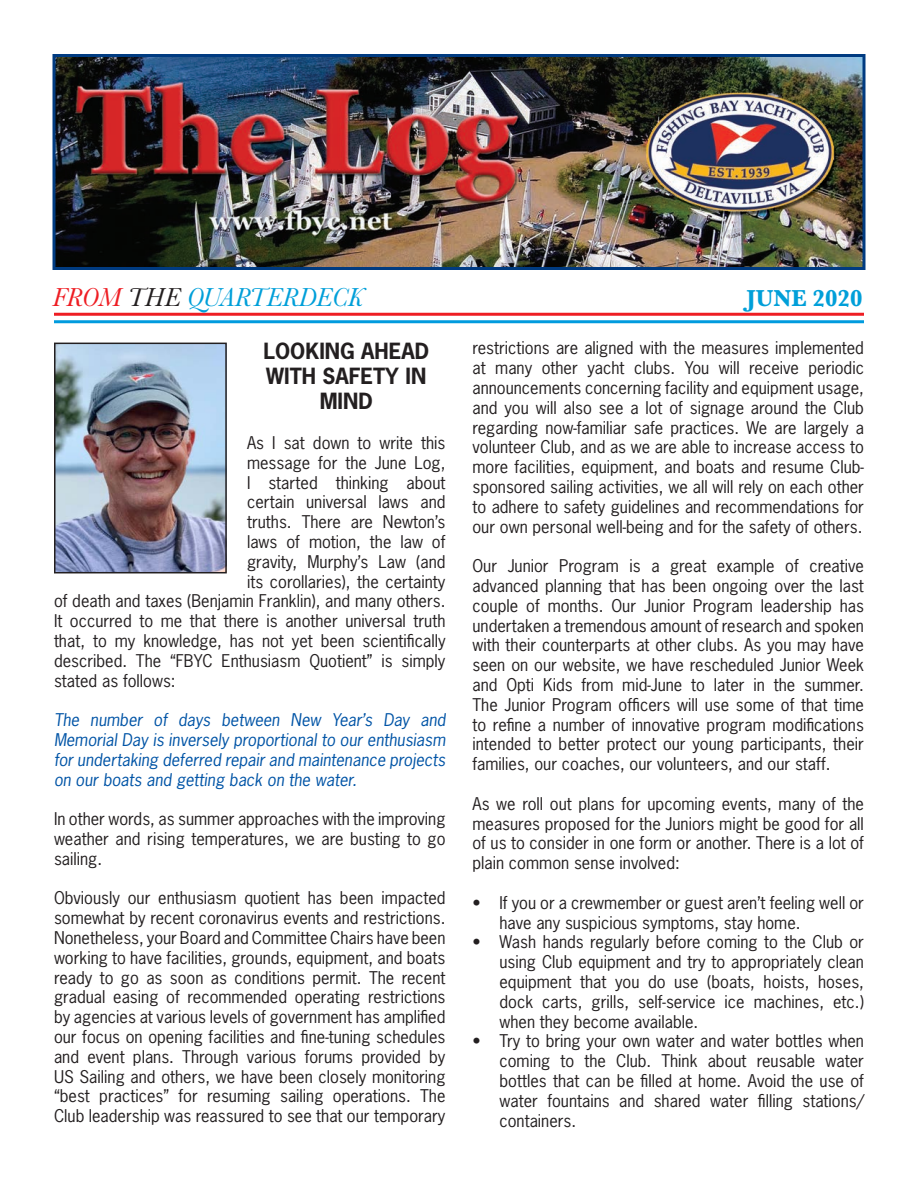
<style>
.page{position:relative;width:918px;height:1188px;background:#fff}
.page>*{position:absolute;margin:0;border:0;box-sizing:border-box;transform-origin:0 0}
.t1{font:italic 27px "Baskerville";color:#009fd9;scale:.96 1}
.t2{font:700 24px "Baskerville";color:#009fd9;scale:.96 1}
.t3{font:700 21px/25.2px "News Gothic Std";color:#231f20;text-align:center}
.t4{font:16.5px/19.8px "News Gothic Std";color:#231f20;text-align:justify}
.t5{font:italic 16.5px/19.8px "News Gothic Std";color:#0154a6;text-align:justify}
.s1{color:#ee1d23}
.s2{color:#231f20}
</style>
<div class="page">
<img style="left:56px;top:58px;width:806px;height:208px">
<div style="left:52px;top:54px;width:814px;height:216px;border:3px solid #003b81"></div>
<hr style="left:54px;top:320px;width:810px;height:3px;background:#009bde">
<hr style="left:54px;top:313px;width:810px;height:3px;background:#ee1d23">
<img style="left:57px;top:346px;width:167px;height:224px">
<div style="left:54px;top:343px;width:173px;height:230px;border:2px solid #231f20"></div>
<p class="t1" style="left:52px;top:280px;width:325px"><span class="s1">FROM</span> <span class="s2">THE</span> QUARTERDECK</p>
<p class="t2" style="left:747px;top:282px;width:122px">JUNE 2020</p>
<p class="t4" style="left:472px;top:338px;width:393px">restrictions are aligned with the measures implemented at many other yacht clubs. You will receive periodic announcements concerning facility and equipment usage, and you will also see a lot of signage around the Club regarding now-familiar safe practices. We are largely a volunteer Club, and as we are able to increase access to more facilities, equipment, and boats and resume Club&shy;sponsored sailing activities, we all will rely on each other to adhere to safety guidelines and recommendations for our own personal well-being and for the safety of others.</p>
<p class="t4" style="left:472px;top:556px;width:393px">Our Junior Program is a great example of creative advanced planning that has been ongoing over the last couple of months. Our Junior Program leadership has undertaken a tremendous amount of research and spoken with their counterparts at other clubs. As you may have seen on our website, we have rescheduled Junior Week and Opti Kids from mid-June to later in the summer.<br>The Junior Program officers will use some of that time to refine a number of innovative program modifications intended to better protect our young participants, their families, our coaches, our volunteers, and our staff.</p>
<p class="t4" style="left:472px;top:794px;width:393px">As we roll out plans for upcoming events, many of the measures proposed for the Juniors might be good for all of us to consider in one form or another. There is a lot of plain common sense involved:</p>
<p class="t4" style="left:499px;top:893px;width:366px;text-indent:-27px">• If you or a crewmember or guest aren’t feeling well or have any suspicious symptoms, stay home.</p>
<p class="t4" style="left:499px;top:932px;width:366px;text-indent:-27px">• Wash hands regularly before coming to the Club or using Club equipment and try to appropriately clean equipment that you do use (boats, hoists, hoses, dock carts, grills, self-service ice machines, etc.) when they become available.</p>
<p class="t4" style="left:499px;top:1031px;width:366px;text-indent:-27px">• Try to bring your own water and water bottles when coming to the Club. Think about reusable water bottles that can be filled at home. Avoid the use of water fountains and shared water filling stations/ containers.</p>
<p class="t3" style="left:263px;top:338px;width:167px">LOOKING AHEAD<br>WITH SAFETY IN<br>MIND</p>
<p class="t4" style="left:247px;top:433px;width:200px">As I sat down to write this</p>
<p class="t4" style="left:247px;top:452px;width:200px">message for the June Log,</p>
<p class="t4" style="left:247px;top:472px;width:200px">I started thinking about</p>
<p class="t4" style="left:247px;top:492px;width:200px">certain universal laws and</p>
<p class="t4" style="left:247px;top:512px;width:200px">truths. There are Newton’s</p>
<p class="t4" style="left:247px;top:532px;width:200px">laws of motion, the law of</p>
<p class="t4" style="left:247px;top:551px;width:200px">gravity, Murphy’s Law (and</p>
<p class="t4" style="left:247px;top:571px;width:200px">its corollaries), the certainty</p>
<p class="t4" style="left:54px;top:591px;width:393px">of death and taxes (Benjamin Franklin), and many others.</p>
<p class="t4" style="left:54px;top:611px;width:393px">It occurred to me that there is another universal truth</p>
<p class="t4" style="left:54px;top:631px;width:393px">that, to my knowledge, has not yet been scientifically</p>
<p class="t4" style="left:54px;top:650px;width:393px">described. The “FBYC Enthusiasm Quotient” is simply</p>
<p class="t4" style="left:54px;top:670px;width:123px">stated as follows:</p>
<p class="t5" style="left:54px;top:710px;width:393px">The number of days between New Year’s Day and Memorial Day is inversely proportional to our enthusiasm for undertaking deferred repair and maintenance projects on our boats and getting back on the water.</p>
<p class="t4" style="left:54px;top:809px;width:393px">In other words, as summer approaches with the improving weather and rising temperatures, we are busting to go sailing.</p>
<p class="t4" style="left:54px;top:888px;width:393px">Obviously our enthusiasm quotient has been impacted somewhat by recent coronavirus events and restrictions.<br>Nonetheless, your Board and Committee Chairs have been working to have facilities, grounds, equipment, and boats ready to go as soon as conditions permit. The recent gradual easing of recommended operating restrictions by agencies at various levels of government has amplified our focus on opening facilities and fine-tuning schedules and event plans. Through various forums provided by US Sailing and others, we have been closely monitoring “best practices” for resuming sailing operations. The Club leadership was reassured to see that our temporary</p>
</div>
